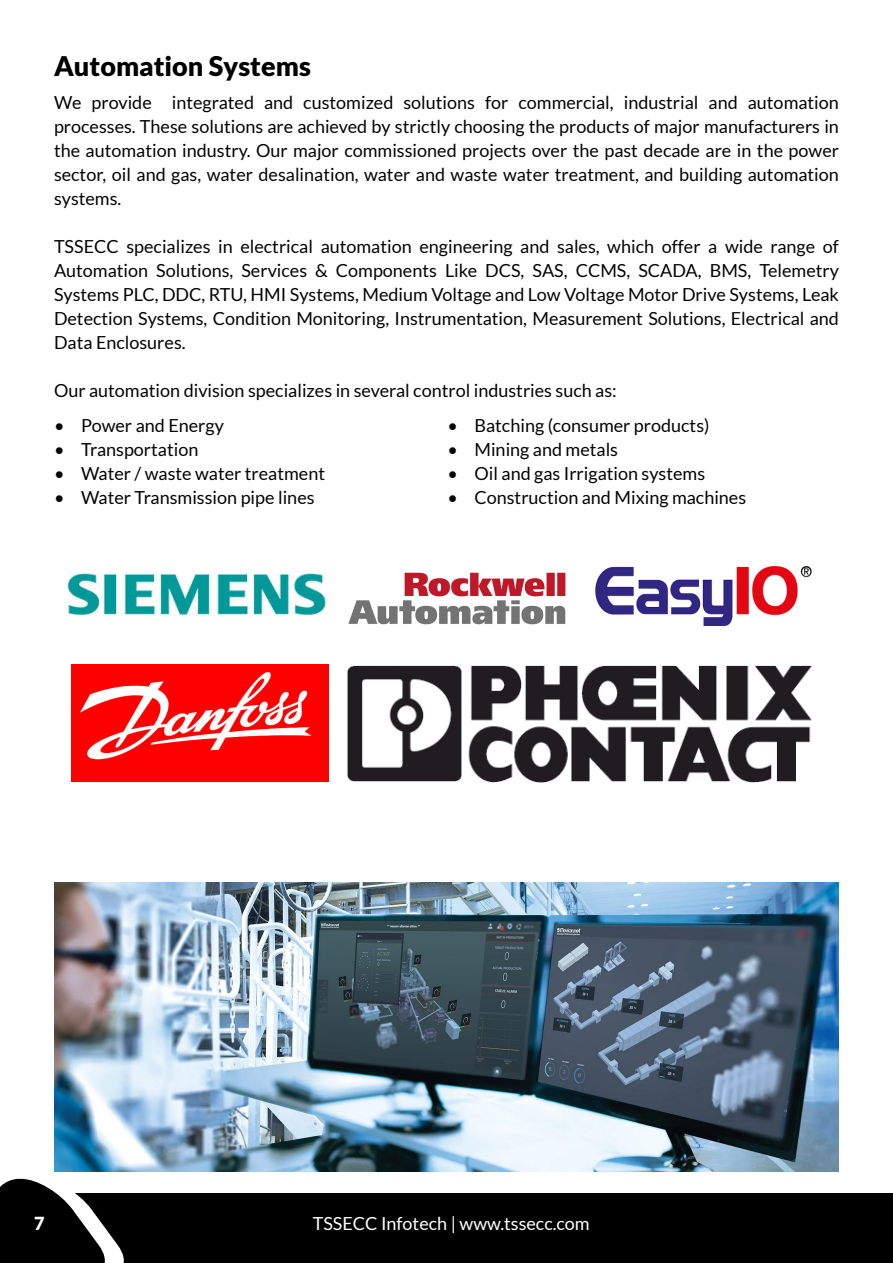
<style>
.page{position:relative;width:893px;height:1263px;background:#fff}
.page>*{position:absolute;margin:0;border:0;box-sizing:border-box;transform-origin:0 0}
.t1{font:900 27px "Lato";color:#000}
.t2{font:18px/24px "Lato";color:#040503;text-align:justify}
.t3{font:18px "Lato";color:#fff}
.t4{font:900 18px "Lato";color:#fff}
</style>
<div class="page">
<div style="left:0;top:1190px;width:893px;height:73px;background:#000"></div>
<svg style="left:0;top:1179px;width:130px;height:84px"></svg>
<img style="left:54px;top:882px;width:785px;height:289px">
<img style="left:67px;top:573px;width:261px;height:43px">
<img style="left:72px;top:665px;width:257px;height:117px">
<img style="left:348px;top:572px;width:218px;height:53px">
<img style="left:595px;top:567px;width:216px;height:58px">
<img style="left:347px;top:665px;width:465px;height:117px">
<p class="t1" style="left:54px;top:50px;width:258px">Automation Systems</p>
<p class="t2" style="left:54px;top:91px;width:786px">We provide integrated and customized solutions for commercial, industrial and automation processes. These solutions are achieved by strictly choosing the products of major manufacturers in the automation industry. Our major commissioned projects over the past decade are in the power sector, oil and gas, water desalination, water and waste water treatment, and building automation systems.</p>
<p class="t2" style="left:54px;top:235px;width:786px">TSSECC specializes in electrical automation engineering and sales, which offer a wide range of Automation Solutions, Services &amp; Components Like DCS, SAS, CCMS, SCADA, BMS, Telemetry Systems PLC, DDC, RTU, HMI Systems, Medium Voltage and Low Voltage Motor Drive Systems, Leak Detection Systems, Condition Monitoring, Instrumentation, Measurement Solutions, Electrical and Data Enclosures.</p>
<p class="t2" style="left:54px;top:379px;width:564px">Our automation division specializes in several control industries such as:</p>
<p class="t2" style="left:54px;top:413px;width:171px">• Power and Energy</p>
<p class="t2" style="left:54px;top:437px;width:146px">• Transportation</p>
<p class="t2" style="left:54px;top:461px;width:273px">• Water / waste water treatment</p>
<p class="t2" style="left:54px;top:485px;width:262px">• Water Transmission pipe lines</p>
<p class="t2" style="left:447px;top:413px;width:264px">• Batching (consumer products)</p>
<p class="t2" style="left:447px;top:437px;width:172px">• Mining and metals</p>
<p class="t2" style="left:447px;top:461px;width:259px">• Oil and gas Irrigation systems</p>
<p class="t2" style="left:447px;top:485px;width:300px">• Construction and Mixing machines</p>
<p class="t4" style="left:34px;top:1213px;width:12px">7</p>
<p class="t3" style="left:313px;top:1213px;width:279px">TSSECC Infotech | www.tssecc.com</p>
</div>
